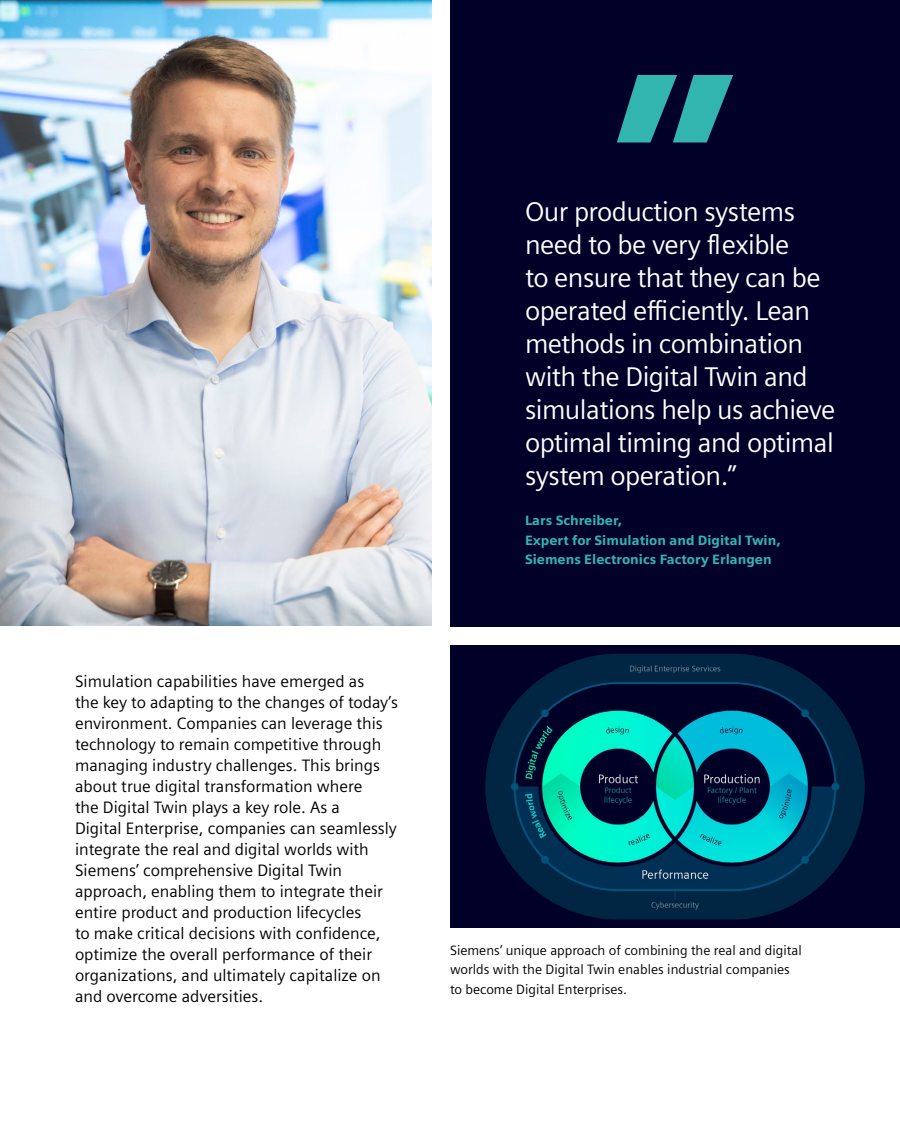
<style>
.page{position:relative;width:900px;height:1125px;background:#fff}
.page>*{position:absolute;margin:0;border:0;box-sizing:border-box;transform-origin:0 0}
.t1{font:27px/33px "Siemens Sans";letter-spacing:-.02em;color:#fff}
.t2{font:16.5px/21px "Siemens Sans";color:#000}
.t3{font:13.5px/19.5px "Siemens Sans";color:#000}
.t4{font:900 13.5px/19.5px "Siemens Sans";color:#32b5af}
</style>
<div class="page">
<div style="left:450px;top:0;width:450px;height:626px;background:#000028"></div>
<img style="left:0;top:0;width:431px;height:625px">
<svg style="left:617px;top:75px;width:116px;height:67px"></svg>
<img style="left:450px;top:645px;width:450px;height:283px">
<p class="t2" style="left:75px;top:670px;width:325px">Simulation capabilities have emerged as<br>the key to adapting to the changes of today’s environment. Companies can leverage this technology to remain competitive through managing industry challenges. This brings about true digital transformation where<br>the Digital Twin plays a key role. As a<br>Digital Enterprise, companies can seamlessly integrate the real and digital worlds with Siemens’ comprehensive Digital Twin approach, enabling them to integrate their entire product and production lifecycles<br>to make critical decisions with confidence, optimize the overall performance of their organizations, and ultimately capitalize on and overcome adversities.</p>
<h1 class="t1" style="left:525px;top:193px;width:312px">Our production systems need to be very flexible<br>to ensure that they can be operated efficiently. Lean methods in combination with the Digital Twin and simulations help us achieve optimal timing and optimal system operation.”</h1>
<p class="t4" style="left:525px;top:510px;width:257px">Lars Schreiber,<br>Expert for Simulation and Digital Twin,<br>Siemens Electronics Factory Erlangen</p>
<p class="t3" style="left:450px;top:940px;width:353px">Siemens’ unique approach of combining the real and digital worlds with the Digital Twin enables industrial companies to become Digital Enterprises.</p>
</div>
